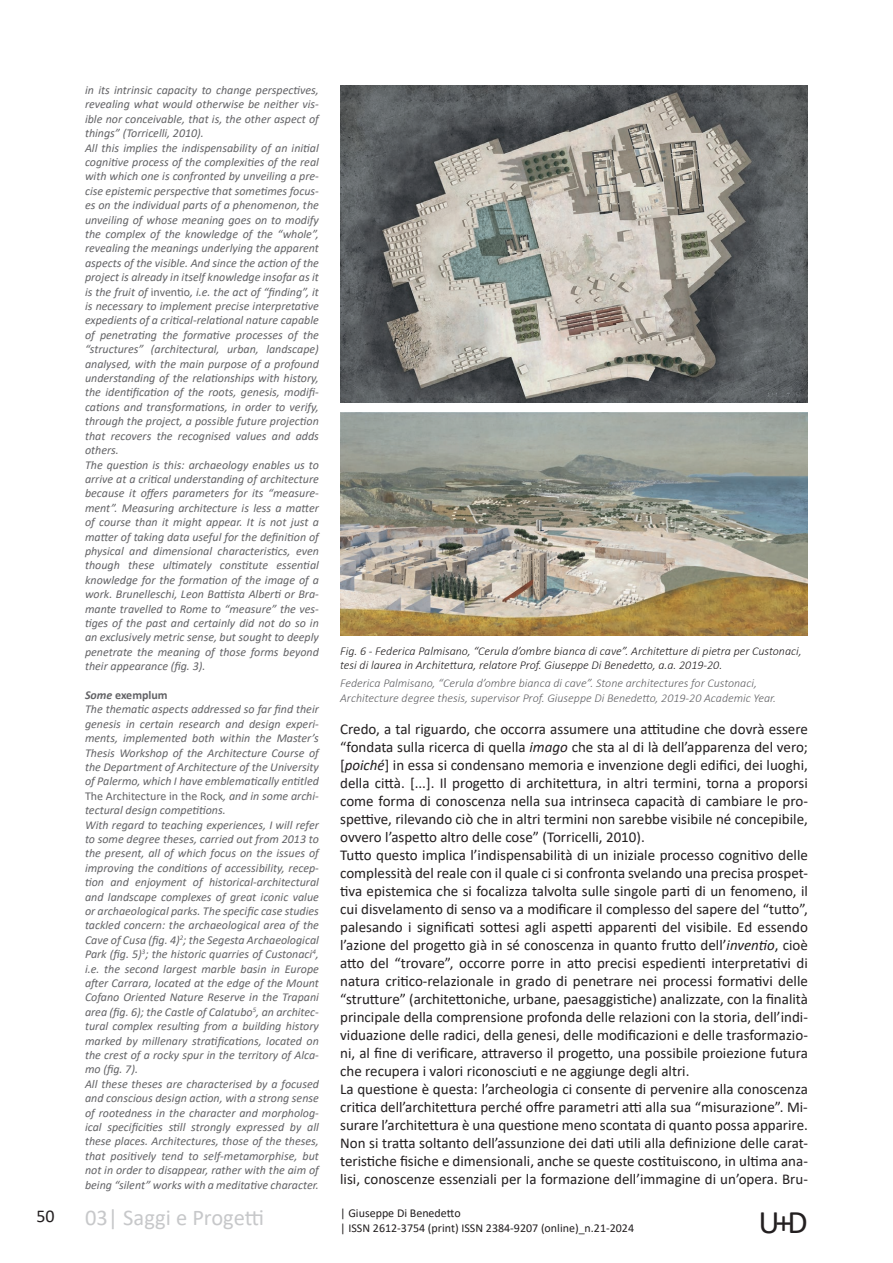
<style>
.page{position:relative;width:893px;height:1263px;background:#fff}
.page>*{position:absolute;margin:0;border:0;box-sizing:border-box;transform-origin:0 0}
.t1{font:33px "Calibri";color:#231f20}
.t2{font:22.5px "Calibri";color:#c7c8ca}
.t3{font:18px "Calibri";color:#231f20}
.t4{font:15px/18px "Calibri";color:#231f20}
.t5{font:italic 12px/14.4px "Calibri";color:#636366}
.t6{font:italic 300 12px/14.4px "Calibri";color:#231f20}
.t7{font:italic 300 12px/14.4px "Calibri";color:#636366}
.t8{font:12px "Calibri";color:#231f20}
.s1{font-style:normal}
.s2{font-weight:700}
.s3{font-weight:700;font-style:normal}
.s4{font-style:italic}
</style>
<div class="page">
<img style="left:340px;top:85px;width:468px;height:317px">
<img style="left:340px;top:413px;width:468px;height:222px">
<p class="t5" style="left:85px;top:82px;width:235px">in its intrinsic capacity to change perspectives, revealing what would otherwise be neither vis&shy;ible nor conceivable, that is, the other aspect of things” (Torricelli, 2010).<br>All this implies the indispensability of an initial cognitive process of the complexities of the real with which one is confronted by unveiling a pre&shy;cise epistemic perspective that sometimes focus&shy;es on the individual parts of a phenomenon, the unveiling of whose meaning goes on to modify the complex of the knowledge of the “whole”, revealing the meanings underlying the apparent aspects of the visible. And since the action of the project is already in itself knowledge insofar as it is the fruit of <span class="s1">inventio</span>, i.e. the act of “finding”, it is necessary to implement precise interpretative expedients of a critical-relational nature capable of penetrating the formative processes of the “structures” (architectural, urban, landscape) analysed, with the main purpose of a profound understanding of the relationships with history, the identification of the roots, genesis, modifi&shy;cations and transformations, in order to verify, through the project, a possible future projection that recovers the recognised values and adds others.<br>The question is this: archaeology enables us to arrive at a critical understanding of architecture because it offers parameters for its “measure&shy;ment”. Measuring architecture is less a matter of course than it might appear. It is not just a matter of taking data useful for the definition of physical and dimensional characteristics, even though these ultimately constitute essential knowledge for the formation of the image of a work. Brunelleschi, Leon Battista Alberti or Bra&shy;mante travelled to Rome to “measure” the ves&shy;tiges of the past and certainly did not do so in an exclusively metric sense, but sought to deeply penetrate the meaning of those forms beyond their appearance (fig. 3).</p>
<p class="t5" style="left:85px;top:687px;width:235px"><span class="s2">Some</span> <span class="s3">exemplum<br></span>The thematic aspects addressed so far find their genesis in certain research and design experi&shy;ments, implemented both within the Master’s Thesis Workshop of the Architecture Course of the Department of Architecture of the University of Palermo, which I have emblematically entitled <span class="s1">The Architecture in the Rock</span>, and in some archi&shy;tectural design competitions.<br>With regard to teaching experiences, I will refer to some degree theses, carried out from 2013 to the present, all of which focus on the issues of improving the conditions of accessibility, recep&shy;tion and enjoyment of historical-architectural and landscape complexes of great iconic value or archaeological parks. The specific case studies tackled concern: the archaeological area of the Cave of Cusa (fig. 4)<sup>2</sup>; the Segesta Archaeological Park (fig. 5)<sup>3</sup>; the historic quarries of Custonaci<sup>4</sup>, i.e. the second largest marble basin in Europe after Carrara, located at the edge of the Mount Cofano Oriented Nature Reserve in the Trapani area (fig. 6); the Castle of Calatubo<sup>5</sup>, an architec&shy;tural complex resulting from a building history marked by millenary stratifications, located on the crest of a rocky spur in the territory of Alca&shy;mo (fig. 7).<br>All these theses are characterised by a focused and conscious design action, with a strong sense of rootedness in the character and morpholog&shy;ical specificities still strongly expressed by all these places. Architectures, those of the theses, that positively tend to self-metamorphise, but not in order to disappear, rather with the aim of being “silent” works with a meditative character.</p>
<p class="t6" style="left:340px;top:643px;width:463px">Fig. 6 - Federica Palmisano, “Cerula d’ombre bianca di cave”. Architetture di pietra per Custonaci, tesi di laurea in Architettura, relatore Prof. Giuseppe Di Benedetto, a.a. 2019-20.</p>
<p class="t7" style="left:340px;top:676px;width:437px">Federica Palmisano, “Cerula d’ombre bianca di cave”. Stone architectures for Custonaci,<br>Architecture degree thesis, supervisor Prof. Giuseppe Di Benedetto, 2019-20 Academic Year.</p>
<p class="t4" style="left:340px;top:720px;width:469px">Credo, a tal riguardo, che occorra assumere una attitudine che dovrà essere “fondata sulla ricerca di quella <span class="s4">imago</span> che sta al di là dell’apparenza del vero; [<span class="s4">poiché</span>] in essa si condensano memoria e invenzione degli edifici, dei luoghi, della città. [...]. Il progetto di architettura, in altri termini, torna a proporsi come forma di conoscenza nella sua intrinseca capacità di cambiare le pro&shy;spettive, rilevando ciò che in altri termini non sarebbe visibile né concepibile, ovvero l’aspetto altro delle cose” (Torricelli, 2010).<br>Tutto questo implica l’indispensabilità di un iniziale processo cognitivo delle complessità del reale con il quale ci si confronta svelando una precisa prospet&shy;tiva epistemica che si focalizza talvolta sulle singole parti di un fenomeno, il cui disvelamento di senso va a modificare il complesso del sapere del “tutto”, palesando i significati sottesi agli aspetti apparenti del visibile. Ed essendo l’azione del progetto già in sé conoscenza in quanto frutto dell’<span class="s4">inventio</span>, cioè atto del “trovare”, occorre porre in atto precisi espedienti interpretativi di natura critico-relazionale in grado di penetrare nei processi formativi delle “strutture” (architettoniche, urbane, paesaggistiche) analizzate, con la finalità principale della comprensione profonda delle relazioni con la storia, dell’indi&shy;viduazione delle radici, della genesi, delle modificazioni e delle trasformazio&shy;ni, al fine di verificare, attraverso il progetto, una possibile proiezione futura che recupera i valori riconosciuti e ne aggiunge degli altri.<br>La questione è questa: l’archeologia ci consente di pervenire alla conoscenza critica dell’architettura perché offre parametri atti alla sua “misurazione”. Mi&shy;surare l’architettura è una questione meno scontata di quanto possa apparire.<br>Non si tratta soltanto dell’assunzione dei dati utili alla definizione delle carat&shy;teristiche fisiche e dimensionali, anche se queste costituiscono, in ultima ana&shy;lisi, conoscenze essenziali per la formazione dell’immagine di un’opera. Bru-</p>
<h3 class="t3" style="left:36px;top:1203px;width:20px">50</h3>
<p class="t8" style="left:340px;top:1205px;width:122px">| Giuseppe Di Benedetto</p>
<h2 class="t2" style="left:85px;top:1202px;width:181px">03| Saggi e Progetti</h2>
<p class="t8" style="left:340px;top:1219px;width:295px">| ISSN 2612-3754 (print) ISSN 2384-9207 (online)_n.21-2024</p>
<h1 class="t1" style="left:759px;top:1199px;width:51px">U+D</h1>
</div>
